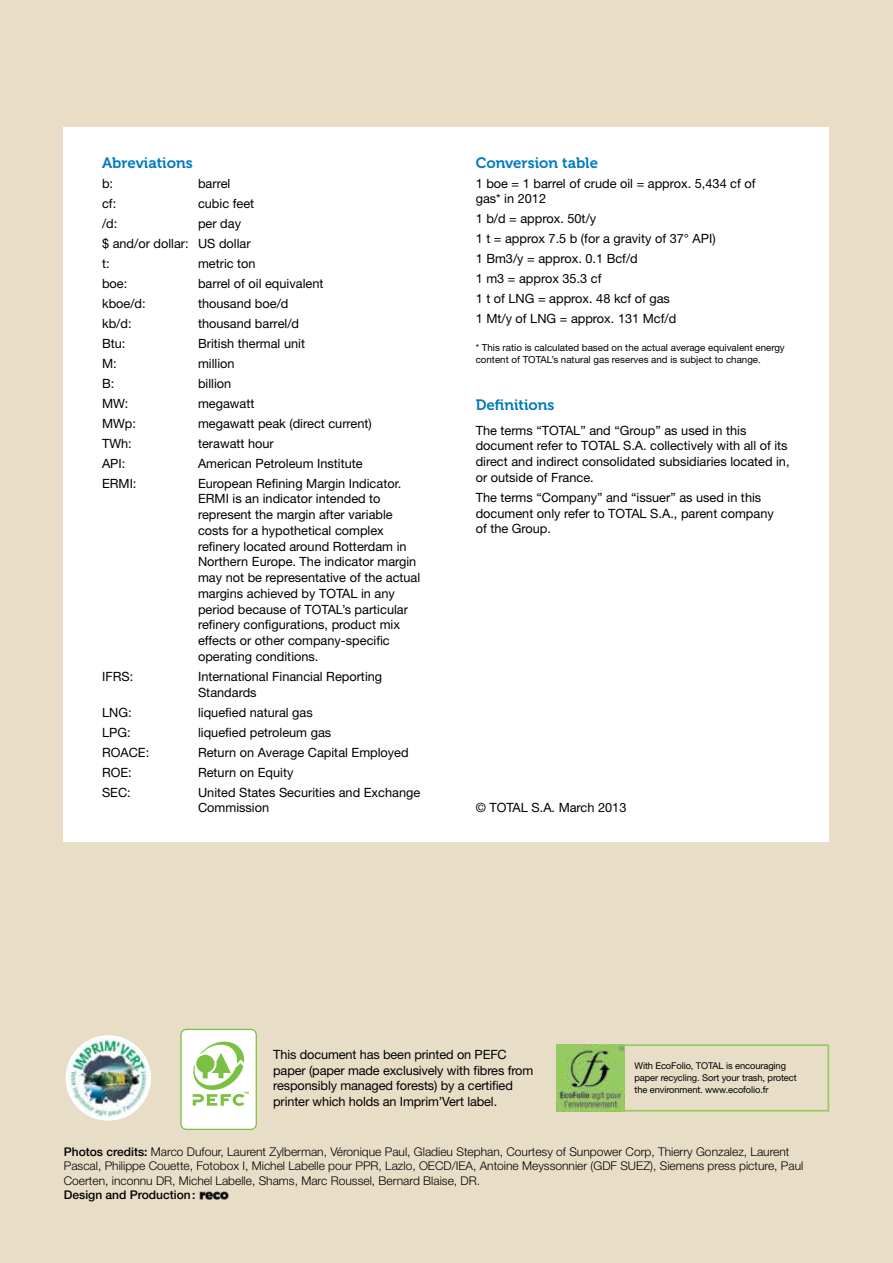
<style>
.page{position:relative;width:893px;height:1263px;background:#e8dec8}
.page>*{position:absolute;margin:0;border:0;box-sizing:border-box;transform-origin:0 0}
.t1{font:15px "Museo 700";color:#007ac0}
.t2{font:12.75px/15.8px "Helvetica Neue LT Std";color:#000}
.t3{font:300 12px/14.4px "Helvetica Neue LT Std";color:#000}
.t4{font:500 12px "Helvetica Neue LT Std";color:#000}
.t5{font:9.75px/12px "Helvetica Neue LT Std";color:#000}
.t6{font:9.3px/11.9px "Helvetica Neue LT Std";letter-spacing:-.01em;color:#000}
.s1{font-weight:500}
</style>
<div class="page">
<div style="left:64px;top:127px;width:765px;height:714px;background:#fff"></div>
<img style="left:199px;top:1191px;width:30px;height:9px">
<img style="left:66px;top:1038px;width:85px;height:81px">
<div style="left:623px;top:1044px;width:206px;height:67px;border:2px solid #96cb64"></div>
<img style="left:557px;top:1044px;width:67px;height:67px">
<svg style="left:180px;top:1029px;width:77px;height:101px"></svg>
<div style="left:182px;top:1030px;width:74px;height:99px;background:#fff;border-radius:5px"></div>
<svg style="left:192px;top:1041px;width:57px;height:65px"></svg>
<p class="t1" style="left:102px;top:154px;width:92px">Abreviations</p>
<p class="t2" style="left:102px;top:175px;width:13px">b:</p>
<p class="t2" style="left:198px;top:175px;width:34px">barrel</p>
<p class="t2" style="left:102px;top:195px;width:16px">cf:</p>
<p class="t2" style="left:198px;top:195px;width:58px">cubic feet</p>
<p class="t2" style="left:102px;top:215px;width:17px">/d:</p>
<p class="t2" style="left:102px;top:213px;width:150px;line-height:20px;text-indent:96px">per day $ and/or dollar: US dollar t:</p>
<p class="t2" style="left:198px;top:255px;width:59px">metric ton</p>
<p class="t2" style="left:102px;top:275px;width:27px">boe:</p>
<p class="t2" style="left:198px;top:275px;width:127px">barrel of oil equivalent</p>
<p class="t2" style="left:102px;top:295px;width:45px">kboe/d:</p>
<p class="t2" style="left:198px;top:295px;width:92px">thousand boe/d</p>
<p class="t2" style="left:102px;top:315px;width:31px">kb/d:</p>
<p class="t2" style="left:198px;top:315px;width:103px">thousand barrel/d</p>
<p class="t2" style="left:102px;top:335px;width:25px">Btu:</p>
<p class="t2" style="left:198px;top:335px;width:108px">British thermal unit</p>
<p class="t2" style="left:102px;top:355px;width:16px">M:</p>
<p class="t2" style="left:198px;top:355px;width:38px">million</p>
<p class="t2" style="left:102px;top:375px;width:14px">B:</p>
<p class="t2" style="left:198px;top:375px;width:35px">billion</p>
<p class="t2" style="left:102px;top:395px;width:28px">MW:</p>
<p class="t2" style="left:198px;top:395px;width:58px">megawatt</p>
<p class="t2" style="left:102px;top:415px;width:36px">MWp:</p>
<p class="t2" style="left:198px;top:415px;width:175px">megawatt peak (direct current)</p>
<p class="t2" style="left:102px;top:435px;width:31px">TWh:</p>
<p class="t2" style="left:198px;top:435px;width:77px">terawatt hour</p>
<p class="t2" style="left:102px;top:455px;width:25px">API:</p>
<p class="t2" style="left:198px;top:455px;width:166px">American Petroleum Institute</p>
<p class="t2" style="left:102px;top:475px;width:36px">ERMI:</p>
<p class="t2" style="left:198px;top:475px;width:224px">European Refining Margin Indicator.<br>ERMI is an indicator intended to represent the margin after variable costs for a hypothetical complex refinery located around Rotterdam in Northern Europe. The indicator margin may not be representative of the actual margins achieved by TOTAL in any period because of TOTAL’s particular refinery configurations, product mix effects or other company-specific operating conditions.</p>
<p class="t2" style="left:102px;top:668px;width:33px">IFRS:</p>
<p class="t2" style="left:198px;top:668px;width:186px">International Financial Reporting<br>Standards</p>
<p class="t2" style="left:102px;top:704px;width:31px">LNG:</p>
<p class="t2" style="left:198px;top:704px;width:116px">liquefied natural gas</p>
<p class="t2" style="left:102px;top:724px;width:30px">LPG:</p>
<p class="t2" style="left:198px;top:724px;width:135px">liquefied petroleum gas</p>
<p class="t2" style="left:102px;top:744px;width:49px">ROACE:</p>
<p class="t2" style="left:198px;top:744px;width:212px">Return on Average Capital Employed</p>
<p class="t2" style="left:102px;top:764px;width:31px">ROE:</p>
<p class="t2" style="left:198px;top:764px;width:97px">Return on Equity</p>
<p class="t2" style="left:102px;top:784px;width:30px">SEC:</p>
<p class="t2" style="left:198px;top:784px;width:224px">United States Securities and Exchange<br>Commission</p>
<p class="t1" style="left:476px;top:154px;width:124px">Conversion table</p>
<p class="t2" style="left:476px;top:175px;width:281px">1 boe = 1 barrel of crude oil = approx. 5,434 cf of gas* in 2012</p>
<p class="t2" style="left:476px;top:209px;width:241px;line-height:20px">1 b/d = approx. 50t/y<br>1 t = approx 7.5 b (for a gravity of 37° API)<br>1 Bm3/y = approx. 0.1 Bcf/d<br>1 m3 = approx 35.3 cf<br>1 t of LNG = approx. 48 kcf of gas<br>1 Mt/y of LNG = approx. 131 Mcf/d</p>
<p class="t5" style="left:476px;top:341px;width:311px">* This ratio is calculated based on the actual average equivalent energy content of TOTAL’s natural gas reserves and is subject to change.</p>
<p class="t1" style="left:476px;top:397px;width:80px">Definitions</p>
<p class="t2" style="left:476px;top:422px;width:315px">The terms “TOTAL” and “Group” as used in this document refer to TOTAL S.A. collectively with all of its direct and indirect consolidated subsidiaries located in, or outside of France.</p>
<p class="t2" style="left:476px;top:489px;width:300px">The terms “Company” and “issuer” as used in this document only refer to TOTAL S.A., parent company of the Group.</p>
<p class="t2" style="left:476px;top:799px;width:152px">© TOTAL S.A. March 2013</p>
<p class="t2" style="left:273px;top:1046px;width:262px">This document has been printed on PEFC paper (paper made exclusively with fibres from responsibly managed forests) by a certified printer which holds an Imprim’Vert label.</p>
<p class="t6" style="left:634px;top:1060px;width:164px">With EcoFolio, TOTAL is encouraging paper recycling. Sort your trash, protect the environment. www.ecofolio.fr</p>
<p class="t3" style="left:64px;top:1144px;width:741px"><span class="s1">Photos credits:</span> Marco Dufour, Laurent Zylberman, Véronique Paul, Gladieu Stephan, Courtesy of Sunpower Corp, Thierry Gonzalez, Laurent<br>Pascal, Philippe Couette, Fotobox I, Michel Labelle pour PPR, Lazlo, OECD/IEA, Antoine Meyssonnier (GDF SUEZ), Siemens press picture, Paul<br>Coerten, inconnu DR, Michel Labelle, Shams, Marc Roussel, Bernard Blaise, DR.</p>
<p class="t4" style="left:64px;top:1188px;width:133px">Design and Production:</p>
</div>
